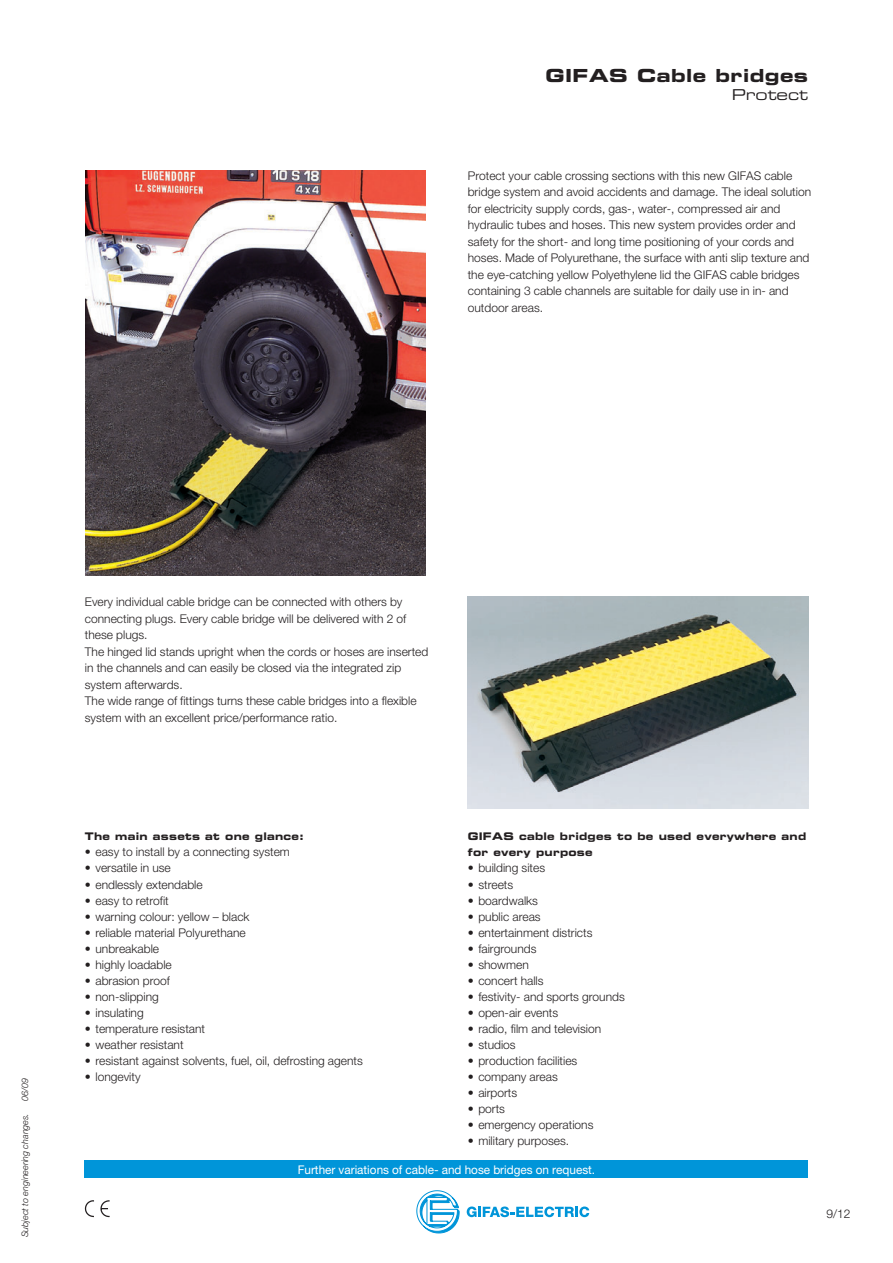
<style>
.page{position:relative;width:893px;height:1263px;background:#fff}
.page>*{position:absolute;margin:0;border:0;box-sizing:border-box;transform-origin:0 0}
.t1{font:18px "Eurostile Bold Extended Two";letter-spacing:.025em;color:#231f20}
.t2{font:15px "Eurostile Extended Two";color:#231f20}
.t3{font:300 12px/16.5px "Helvetica Neue";color:#231f20}
.t4{font:12px "Helvetica Neue";color:#fff}
.t5{font:10.5px/16px "Eurostile Bold Extended Two";letter-spacing:.025em;color:#231f20;scale:.96 1}
.t6{font:italic 300 9px "Helvetica Neue";color:#231f20}
</style>
<div class="page">
<svg style="left:416px;top:1191px;width:44px;height:43px"></svg>
<svg style="left:466px;top:1207px;width:123px;height:10px"></svg>
<img style="left:85px;top:170px;width:340px;height:405px">
<img style="left:468px;top:597px;width:340px;height:212px">
<svg style="left:85px;top:1200px;width:25px;height:17px"></svg>
<div style="left:85px;top:1161px;width:723px;height:17px;background:#0095d9"></div>
<h1 class="t1" style="left:545px;top:69px;width:264px">GIFAS Cable bridges</h1>
<p class="t2" style="left:731px;top:89px;width:78px">Protect</p>
<p class="t3" style="left:468px;top:168px;width:345px">Protect your cable crossing sections with this new GIFAS cable bridge system and avoid accidents and damage. The ideal solution for electricity supply cords, gas-, water-, compressed air and hydraulic tubes and hoses. This new system provides order and safety for the short- and long time positioning of your cords and hoses. Made of Polyurethane, the surface with anti slip texture and the eye-catching yellow Polyethylene lid the GIFAS cable bridges containing 3 cable channels are suitable for daily use in in- and<br>out door areas.</p>
<p class="t6" style="left:22px;top:1101px;width:25px;rotate:-90deg">06/09</p>
<p class="t6" style="left:22px;top:1237px;width:126px;rotate:-90deg">Subject to engineering changes.</p>
<p class="t3" style="left:85px;top:595px;width:345px">Every individual cable bridge can be connected with others by connecting plugs. Every cable bridge will be delivered with 2 of these plugs.<br>The hinged lid stands upright when the cords or hoses are inserted in the channels and can easily be closed via the integrated zip system afterwards.<br>The wide range of fittings turns these cable bridges into a flexible system with an excellent price/performance ratio.</p>
<p class="t5" style="left:85px;top:830px;width:230px">The main assets at one glance:</p>
<p class="t3" style="left:85px;top:845px;width:206px">• easy to install by a connecting system</p>
<p class="t3" style="left:85px;top:861px;width:87px">• versatile in use</p>
<p class="t3" style="left:85px;top:877px;width:119px">• endlessly extendable</p>
<p class="t3" style="left:85px;top:893px;width:85px">• easy to retrofit</p>
<p class="t3" style="left:85px;top:909px;width:166px">• warning colour: yellow – black</p>
<p class="t3" style="left:85px;top:925px;width:162px">• reliable material Polyurethane</p>
<p class="t3" style="left:85px;top:941px;width:76px">• unbreakable</p>
<p class="t3" style="left:85px;top:957px;width:88px">• highly loadable</p>
<p class="t3" style="left:85px;top:973px;width:87px">• abrasion proof</p>
<p class="t3" style="left:85px;top:990px;width:75px">• non-slipping</p>
<p class="t3" style="left:85px;top:1006px;width:60px">• insulating</p>
<p class="t3" style="left:85px;top:1022px;width:122px">• temperature resistant</p>
<p class="t3" style="left:85px;top:1038px;width:100px">• weather resistant</p>
<p class="t3" style="left:85px;top:1054px;width:279px">• resistant against solvents, fuel, oil, defrosting agents</p>
<p class="t3" style="left:85px;top:1070px;width:57px">• longevity</p>
<p class="t5" style="left:468px;top:830px;width:354px">GIFAS cable bridges to be used everywhere and for every purpose</p>
<p class="t3" style="left:468px;top:861px;width:79px">• building sites</p>
<p class="t3" style="left:468px;top:877px;width:47px">• streets</p>
<p class="t3" style="left:468px;top:893px;width:72px">• boardwalks</p>
<p class="t3" style="left:468px;top:909px;width:74px">• public areas</p>
<p class="t3" style="left:468px;top:925px;width:126px">• entertainment districts</p>
<p class="t3" style="left:468px;top:941px;width:70px">• fairgrounds</p>
<p class="t3" style="left:468px;top:957px;width:63px">• showmen</p>
<p class="t3" style="left:468px;top:973px;width:77px">• concert halls</p>
<p class="t3" style="left:468px;top:990px;width:159px">• festivity- and sports grounds</p>
<p class="t3" style="left:468px;top:1006px;width:92px">• open-air events</p>
<p class="t3" style="left:468px;top:1022px;width:135px">• radio, film and television</p>
<p class="t3" style="left:468px;top:1038px;width:49px">• studios</p>
<p class="t3" style="left:468px;top:1054px;width:111px">• production facilities</p>
<p class="t3" style="left:468px;top:1070px;width:92px">• company areas</p>
<p class="t3" style="left:468px;top:1086px;width:51px">• airports</p>
<p class="t3" style="left:468px;top:1102px;width:39px">• ports</p>
<p class="t3" style="left:468px;top:1118px;width:127px">• emergency operations</p>
<p class="t3" style="left:468px;top:1134px;width:103px">• military purposes.</p>
<p class="t4" style="left:298px;top:1166px;width:299px">Further variations of cable- and hose bridges on request.</p>
<p class="t3" style="left:826px;top:1207px;width:26px">9/12</p>
</div>
